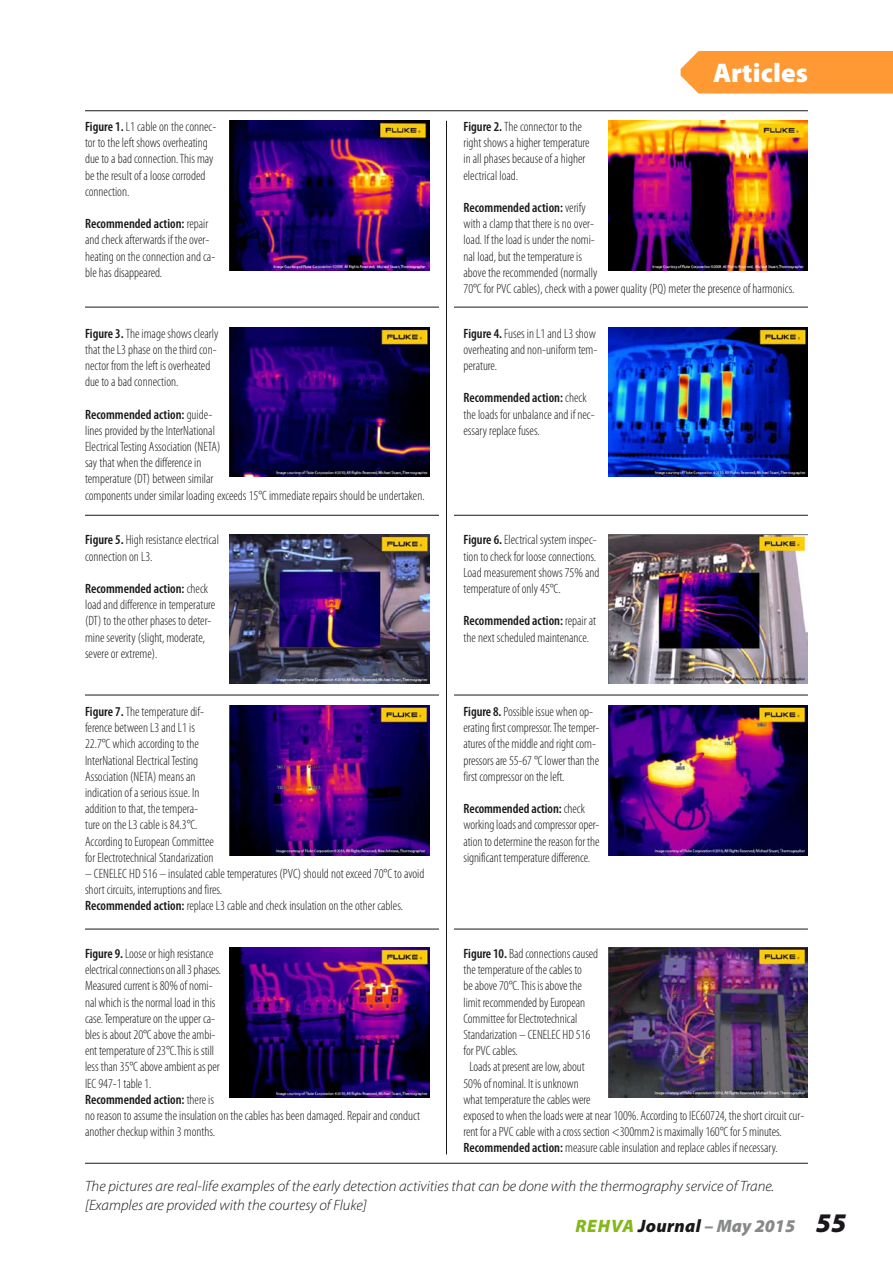
<style>
.page{position:relative;width:893px;height:1263px;background:#fff}
.page>*{position:absolute;margin:0;border:0;box-sizing:border-box;transform-origin:0 0}
.t1{font:900 27px "Myriad Pro";letter-spacing:.005em;color:#fff}
.t2{font:italic 900 18px "Myriad Pro";letter-spacing:.015em;color:#878889}
.t3{font:italic 300 15px/18px "Myriad Pro";color:#1a171b}
.t4{font:300 condensed 13.5px/16.2px "Myriad Pro";color:#1a171b}
.s1{font-weight:600}
.s2{color:#83b819}
.s3{color:#1a171b}
.s4{font-size:27px;color:#1a171b}
</style>
<div class="page">
<hr style="left:85px;top:307px;width:723px;height:1px;background:#1a171b">
<hr style="left:85px;top:515px;width:723px;height:1px;background:#1a171b">
<hr style="left:85px;top:695px;width:723px;height:1px;background:#1a171b">
<hr style="left:85px;top:929px;width:723px;height:1px;background:#1a171b">
<div style="left:439px;top:121px;width:15px;height:1033px;background:#fff"></div>
<img style="left:608px;top:948px;width:200px;height:149px">
<img style="left:608px;top:121px;width:200px;height:149px">
<img style="left:230px;top:327px;width:199px;height:150px">
<img style="left:608px;top:327px;width:200px;height:150px">
<img style="left:230px;top:534px;width:199px;height:150px">
<img style="left:608px;top:534px;width:200px;height:150px">
<img style="left:230px;top:706px;width:199px;height:149px">
<img style="left:608px;top:706px;width:200px;height:149px">
<img style="left:230px;top:948px;width:199px;height:149px">
<img style="left:230px;top:121px;width:199px;height:149px">
<hr style="left:446px;top:121px;width:1px;height:1033px;background:#1a171b">
<hr style="left:85px;top:110px;width:723px;height:1px;background:#1a171b">
<hr style="left:85px;top:1163px;width:723px;height:1px;background:#1a171b">
<div style="left:681px;top:51px;width:212px;height:43px;background:#f93"></div>
<p class="t4" style="left:85px;top:118px;width:133px"><span class="s1">Figure 1.</span> L1 cable on the connec&shy;tor to the left shows overheating due to a bad connection. This may be the result of a loose corroded connection.</p>
<p class="t4" style="left:85px;top:215px;width:132px"><span class="s1">Recommended action:</span> repair and check afterwards if the over&shy;heating on the connection and ca&shy;ble has disappeared.</p>
<p class="t4" style="left:85px;top:325px;width:135px"><span class="s1">Figure 3.</span> The image shows clearly that the L3 phase on the third con&shy;nector from the left is overheated due to a bad connection.</p>
<p class="t4" style="left:85px;top:406px;width:341px"><span class="s1">Recommended action:</span> guide-<br>lines provided by the InterNational<br>Electrical Testing Association (NETA)<br>say that when the difference in<br>temperature (DT) between similar<br>components under similar loading exceeds 15°C immediate repairs should be undertaken.</p>
<p class="t4" style="left:85px;top:532px;width:135px"><span class="s1">Figure 5.</span> High resistance electrical connection on L3.</p>
<p class="t4" style="left:85px;top:580px;width:132px"><span class="s1">Recommended action:</span> check load and difference in temperature (DT) to the other phases to deter&shy;mine severity (slight, moderate, severe or extreme).</p>
<p class="t4" style="left:85px;top:703px;width:130px"><span class="s1">Figure 7.</span> The temperature dif&shy;ference between L3 and L1 is<br>22.7°C which according to the<br>InterNational Electrical Testing<br>Association (NETA) means an indication of a serious issue. In addition to that, the tempera&shy;ture on the L3 cable is 84.3°C.<br>According to European Committee for Electrotechnical Standarization</p>
<p class="t4" style="left:85px;top:865px;width:341px">– CENELEC HD 516 – insulated cable temperatures (PVC) should not exceed 70°C to avoid short circuits, interruptions and fires.<br><span class="s1">Recommended action:</span> replace L3 cable and check insulation on the other cables.</p>
<h1 class="t1" style="left:713px;top:54px;width:96px">Articles</h1>
<p class="t4" style="left:463px;top:118px;width:128px"><span class="s1">Figure 2.</span> The connector to the right shows a higher temperature in all phases because of a higher electrical load.</p>
<p class="t4" style="left:463px;top:199px;width:332px"><span class="s1">Recommended action:</span> verify<br>with a clamp that there is no over-<br>load. If the load is under the nomi-<br>nal load, but the temperature is<br>above the recommended (normally<br>70°C for PVC cables), check with a power quality (PQ) meter the presence of harmonics.</p>
<p class="t4" style="left:463px;top:325px;width:135px;text-align:justify"><span class="s1">Figure 4.</span> Fuses in L1 and L3 show overheating and non-uniform tem&shy;perature.</p>
<p class="t4" style="left:463px;top:390px;width:133px"><span class="s1">Recommended action:</span> check the loads for unbalance and if nec&shy;essary replace fuses.</p>
<p class="t4" style="left:463px;top:532px;width:138px"><span class="s1">Figure 6.</span> Electrical system inspec&shy;tion to check for loose connections.<br>Load measurement shows 75% and temperature of only 45°C.</p>
<p class="t4" style="left:463px;top:613px;width:134px"><span class="s1">Recommended action:</span> repair at the next scheduled maintenance.</p>
<p class="t4" style="left:463px;top:703px;width:138px"><span class="s1">Figure 8.</span> Possible issue when op&shy;erating first compressor. The temper&shy;atures of the middle and right com&shy;pressors are 55-67 °C lower than the first compressor on the left.</p>
<p class="t4" style="left:463px;top:801px;width:138px"><span class="s1">Recommended action:</span> check working loads and compressor oper&shy;ation to determine the reason for the significant temperature difference.</p>
<p class="t4" style="left:85px;top:945px;width:337px"><span class="s1">Figure 9.</span> Loose or high resistance<br>electrical connections on all 3 phases.<br>Measured current is 80% of nomi-<br>nal which is the normal load in this<br>case. Temperature on the upper ca-<br>bles is about 20°C above the ambi-<br>ent temperature of 23°C.This is still<br>less than 35°C above ambient as per<br>IEC 947-1 table 1.<br><span class="s1">Recommended action:</span> there is<br>no reason to assume the insulation on the cables has been damaged. Repair and conduct another checkup within 3 months.</p>
<p class="t4" style="left:463px;top:945px;width:136px"><span class="s1">Figure 10.</span> Bad connections caused</p>
<p class="t4" style="left:463px;top:961px;width:120px">the temperature of the cables to</p>
<p class="t4" style="left:463px;top:978px;width:120px">be above 70°C. This is above the</p>
<p class="t4" style="left:463px;top:994px;width:123px">limit recommended by European</p>
<p class="t4" style="left:463px;top:1010px;width:115px">Committee for Electrotechnical</p>
<p class="t4" style="left:463px;top:1026px;width:128px">Standarization – CENELEC HD 516</p>
<p class="t4" style="left:463px;top:1042px;width:56px">for PVC cables.</p>
<p class="t4" style="left:470px;top:1059px;width:117px">Loads at present are low, about</p>
<p class="t4" style="left:463px;top:1075px;width:117px">50% of nominal. It is unknown</p>
<p class="t4" style="left:463px;top:1091px;width:129px">what temperature the cables were</p>
<p class="t4" style="left:463px;top:1107px;width:342px">exposed to when the loads were at near 100%. According to IEC60724, the short circuit cur-</p>
<p class="t4" style="left:463px;top:1123px;width:320px">rent for a PVC cable with a cross section &lt;300mm2 is maximally 160°C for 5 minutes.</p>
<p class="t4" style="left:463px;top:1140px;width:316px"><span class="s1">Recommended action:</span> measure cable insulation and replace cables if necessary.</p>
<p class="t3" style="left:85px;top:1177px;width:691px">The pictures are real-life examples of the early detection activities that can be done with the thermography service of Trane. [Examples are provided with the courtesy of Fluke]</p>
<h2 class="t2" style="left:575px;top:1214px;width:272px"><span class="s2">REHVA</span> <span class="s3">Journal</span> – May 2015 <span class="s4">55</span></h2>
</div>
